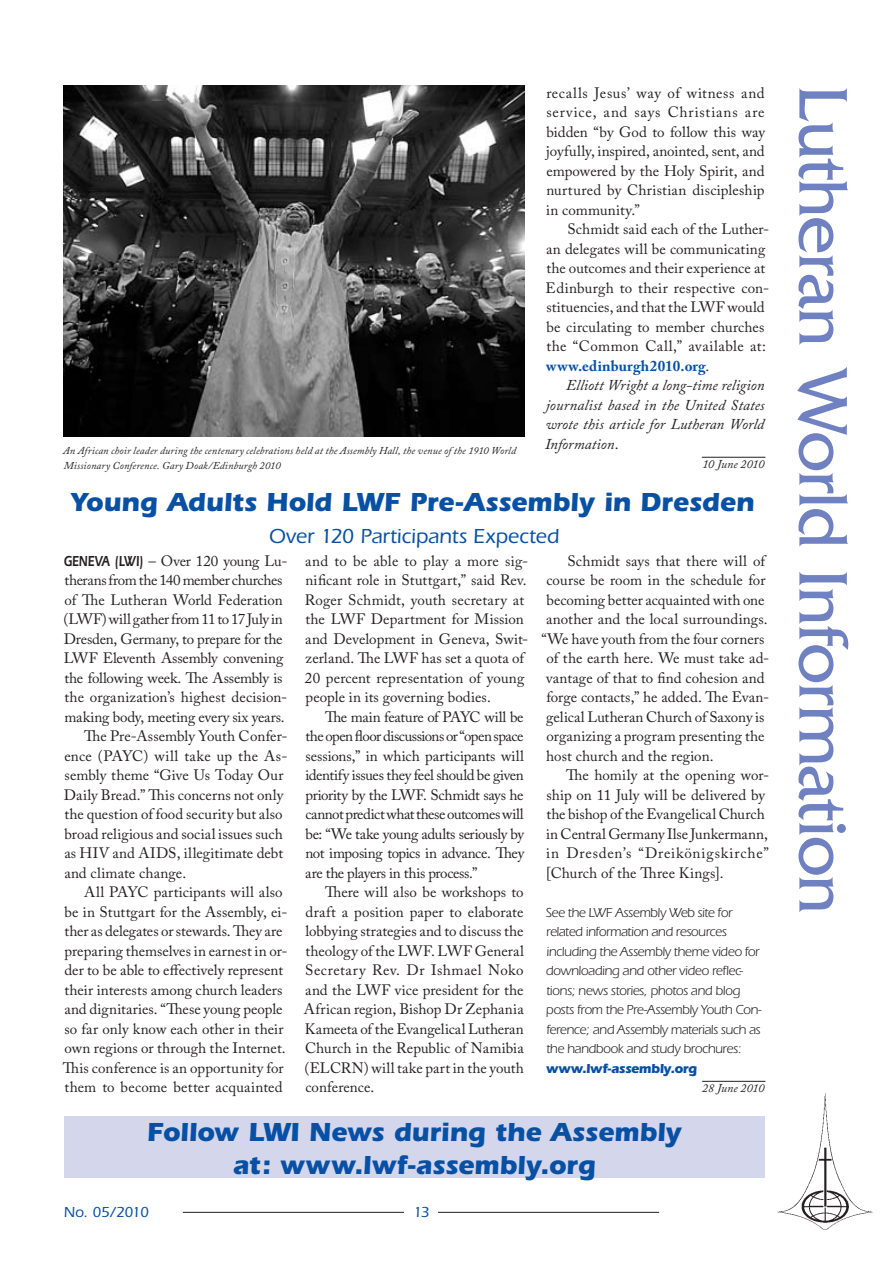
<style>
.page{position:relative;width:893px;height:1263px;background:#fff}
.page>*{position:absolute;margin:0;border:0;box-sizing:border-box;transform-origin:0 0}
.t1{font:72px "Friz Quadrata";letter-spacing:-.02em;color:#6f81c0}
.t2{font:700 27px/33px "Itc Eras";letter-spacing:-.005em;color:#0850a3;text-align:center}
.t3{font:500 21px "Itc Eras";color:#0850a3}
.t4{font:15px/19.5px "Adobe Caslon Pro";letter-spacing:.005em;color:#231f20;text-align:justify}
.t5{font:italic 15px/19.5px "Adobe Caslon Pro";letter-spacing:.005em;color:#231f20;text-align:justify}
.t6{font:15px "Adobe Caslon Pro";letter-spacing:-.015em;color:#231f20}
.t7{font:15px "Adobe Caslon Pro";letter-spacing:-.03em;color:#231f20}
.t8{font:15px "Adobe Caslon Pro";letter-spacing:-.025em;color:#231f20}
.t9{font:15px "Adobe Caslon Pro";letter-spacing:.055em;color:#231f20}
.t10{font:15px "Adobe Caslon Pro";letter-spacing:.04em;color:#231f20}
.t11{font:500 15px "Itc Eras";letter-spacing:-.07em;color:#0850a3}
.t12{font:13.5px/19.5px "Itc Eras";letter-spacing:-.03em;color:#231f20}
.t13{font:700 13.5px "Itc Eras";letter-spacing:-.03em;color:#0850a3}
.t14{font:italic 12px "Adobe Caslon Pro";letter-spacing:.005em;color:#231f20}
.t15{font:italic 10.5px/15px "Adobe Caslon Pro";letter-spacing:.015em;color:#231f20}
.s1{font-weight:700;color:#0850a3}
.s2{font-style:normal}
.s3{font-family:"Itc Eras";font-weight:600}
</style>
<div class="page">
<hr style="left:183px;top:1212px;width:221px;height:1px;background:#231f20">
<hr style="left:438px;top:1212px;width:221px;height:1px;background:#231f20">
<img style="left:777px;top:1093px;width:96px;height:137px">
<hr style="left:702px;top:457px;width:63px;height:1px;background:#231f20">
<img style="left:64px;top:85px;width:460px;height:352px">
<hr style="left:702px;top:1081px;width:63px;height:1px;background:#231f20">
<div style="left:64px;top:1116px;width:701px;height:62px;background:#d4d7ec"></div>
<p class="t10" style="left:546px;top:84px;width:220px">recalls Jesus’ way of witness and</p>
<h1 class="t1" style="left:863px;top:85px;width:830px;rotate:90deg">Lutheran World Information</h1>
<p class="t4" style="left:546px;top:102px;width:220px">service, and says Christians are bidden “by God to follow this way joyfully, inspired, anointed, sent, and empowered by the Holy Spirit, and nurtured by Christian discipleship in community.”</p>
<p class="t4" style="left:546px;top:219px;width:225px;text-align:left;text-indent:22px">Schmidt said each of the Luther&shy;an delegates will be communicating the outcomes and their experience at Edinburgh to their respective con&shy;stituencies, and that the LWF would be circulating to member churches the “Common Call,” available at: <span class="s1">www.edinburgh2010.org</span>.</p>
<p class="t5" style="left:545px;top:375px;width:221px;text-indent:21px">Elliott Wright a long-time religion journalist based in the United States wrote this article for Lutheran World Information<span class="s2">.</span></p>
<p class="t14" style="left:702px;top:457px;width:63px">10 June 2010</p>
<p class="t15" style="left:63px;top:443px;width:454px">An African choir leader during the centenary celebrations held at the Assembly Hall, the venue of the 1910 World<br>Missionary Conference. Gary Doak/Edinburgh 2010</p>
<h2 class="t2" style="left:70px;top:485px;width:685px">Young Adults Hold LWF Pre-Assembly in Dresden</h2>
<h3 class="t3" style="left:269px;top:525px;width:292px">Over 120 Participants Expected</h3>
<p class="t4" style="left:64px;top:551px;width:225px"><span class="s3">GENEVA (LWI)</span> – Over 120 young Lu-</p>
<p class="t7" style="left:64px;top:571px;width:220px">therans from the 140 member churches</p>
<p class="t4" style="left:64px;top:590px;width:220px">of The Lutheran World Federation</p>
<p class="t8" style="left:64px;top:610px;width:221px">(LWF) will gather from 11 to 17 July in</p>
<p class="t6" style="left:64px;top:630px;width:220px">Dresden, Germany, to prepare for the</p>
<p class="t4" style="left:64px;top:648px;width:221px">LWF Eleventh Assembly convening</p>
<p class="t6" style="left:64px;top:669px;width:220px">the following week. The Assembly is</p>
<p class="t4" style="left:64px;top:687px;width:224px">the organization’s highest decision-</p>
<p class="t4" style="left:64px;top:707px;width:222px">making body, meeting every six years.</p>
<p class="t4" style="left:84px;top:726px;width:205px">The Pre-Assembly Youth Confer-</p>
<p class="t4" style="left:64px;top:746px;width:224px">ence (PAYC) will take up the As-</p>
<p class="t4" style="left:65px;top:765px;width:220px">sembly theme “Give Us Today Our</p>
<p class="t4" style="left:64px;top:785px;width:221px">Daily Bread.” This concerns not only</p>
<p class="t4" style="left:64px;top:804px;width:220px">the question of food security but also</p>
<p class="t4" style="left:65px;top:824px;width:220px">broad religious and social issues such</p>
<p class="t4" style="left:64px;top:843px;width:220px">as HIV and AIDS, illegitimate debt</p>
<p class="t4" style="left:64px;top:863px;width:123px">and climate change.</p>
<p class="t4" style="left:84px;top:882px;width:200px">All PAYC participants will also</p>
<p class="t4" style="left:65px;top:902px;width:224px">be in Stuttgart for the Assembly, ei-</p>
<p class="t4" style="left:64px;top:921px;width:220px">ther as delegates or stewards. They are</p>
<p class="t4" style="left:65px;top:941px;width:224px">preparing themselves in earnest in or-</p>
<p class="t4" style="left:64px;top:960px;width:220px">der to be able to effectively represent</p>
<p class="t4" style="left:64px;top:980px;width:220px">their interests among church leaders</p>
<p class="t4" style="left:64px;top:999px;width:220px">and dignitaries. “These young people</p>
<p class="t4" style="left:65px;top:1019px;width:220px">so far only know each other in their</p>
<p class="t4" style="left:64px;top:1038px;width:223px">own regions or through the Internet.</p>
<p class="t4" style="left:63px;top:1058px;width:222px">This conference is an opportunity for</p>
<p class="t4" style="left:64px;top:1077px;width:220px">them to become better acquainted</p>
<p class="t4" style="left:567px;top:551px;width:199px">Schmidt says that there will of</p>
<p class="t4" style="left:546px;top:570px;width:221px">course be room in the schedule for</p>
<p class="t4" style="left:546px;top:590px;width:220px">becoming better acquainted with one</p>
<p class="t4" style="left:546px;top:609px;width:223px">another and the local surroundings.</p>
<p class="t4" style="left:541px;top:629px;width:225px">“We have youth from the four corners</p>
<p class="t4" style="left:546px;top:648px;width:224px">of the earth here. We must take ad-</p>
<p class="t4" style="left:546px;top:668px;width:220px">vantage of that to find cohesion and</p>
<p class="t4" style="left:546px;top:687px;width:224px">forge contacts,” he added. The Evan-</p>
<p class="t4" style="left:546px;top:707px;width:220px">gelical Lutheran Church of Saxony is</p>
<p class="t4" style="left:546px;top:726px;width:220px">organizing a program presenting the</p>
<p class="t4" style="left:546px;top:746px;width:169px">host church and the region.</p>
<p class="t4" style="left:566px;top:765px;width:205px">The homily at the opening wor-</p>
<p class="t4" style="left:546px;top:785px;width:220px">ship on 11 July will be delivered by</p>
<p class="t4" style="left:546px;top:804px;width:220px">the bishop of the Evangelical Church</p>
<p class="t4" style="left:546px;top:824px;width:223px">in Central Germany Ilse Junkermann,</p>
<p class="t9" style="left:546px;top:844px;width:224px">in Dresden’s “Dreikönigskirche”</p>
<p class="t4" style="left:546px;top:863px;width:179px">[Church of the Three Kings].</p>
<p class="t12" style="left:546px;top:902px;width:218px">See the LWF Assembly Web site for related information and resources including the Assembly theme video for downloading and other video reflec&shy;tions; news stories, photos and blog posts from the Pre-Assembly Youth Con&shy;ference; and Assembly materials such as the handbook and study brochures:</p>
<p class="t13" style="left:546px;top:1060px;width:153px">www.lwf-assembly.org</p>
<p class="t14" style="left:702px;top:1081px;width:64px">28 June 2010</p>
<h2 class="t2" style="left:147px;top:1115px;width:536px">Follow LWI News during the Assembly at: www.lwf-assembly.org</h2>
<p class="t4" style="left:305px;top:551px;width:225px;text-align:left">and to be able to play a more sig&shy;nificant role in Stuttgart,” said Rev.<br>Roger Schmidt, youth secretary at the LWF Department for Mission and Development in Geneva, Swit&shy;zerland. The LWF has set a quota of 20 percent representation of young people in its governing bodies.</p>
<p class="t4" style="left:305px;top:707px;width:220px;text-indent:20px">The main feature of PAYC will be the open floor discussions or “open space sessions,” in which participants will identify issues they feel should be given priority by the LWF. Schmidt says he cannot predict what these outcomes will be: “We take young adults seriously by not imposing topics in advance. They are the players in this process.”</p>
<p class="t4" style="left:304px;top:882px;width:221px;text-indent:21px">There will also be workshops to draft a position paper to elaborate lobbying strategies and to discuss the theology of the LWF. LWF General Secretary Rev. Dr Ishmael Noko and the LWF vice president for the African region, Bishop Dr Zephania Kameeta of the Evangelical Lutheran Church in the Republic of Namibia (ELCRN) will take part in the youth conference.</p>
<p class="t11" style="left:64px;top:1203px;width:87px">No. 05/2010</p>
<p class="t11" style="left:414px;top:1203px;width:16px">13</p>
</div>
